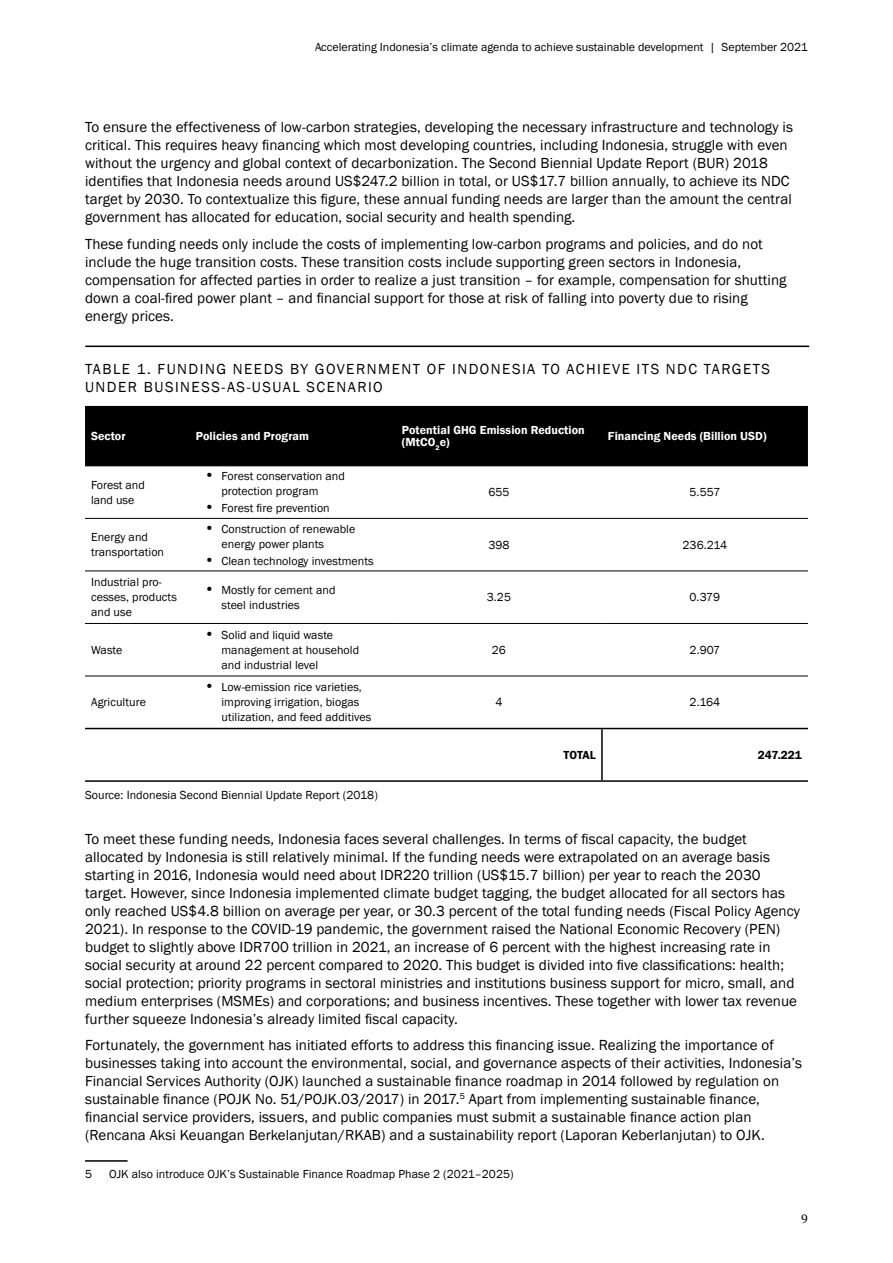
<style>
.page{position:relative;width:893px;height:1263px;background:#fff}
.page>*{position:absolute;margin:0;border:0;box-sizing:border-box;transform-origin:0 0}
.t1{font:15px/18px "Franklin Gothic";letter-spacing:.005em;color:#000}
.t2{font:15px/18px "Franklin Gothic";letter-spacing:.1em;color:#000}
.t3{font:12px/15px "Franklin Gothic";letter-spacing:.005em;color:#000}
.t4{font:600 12px/12px "Franklin Gothic";letter-spacing:.005em;color:#fff}
.t5{font:600 12px "Franklin Gothic";color:#000}
.t6{font:12px "Georgia";color:#000}
.s1{font-size:15px}
</style>
<div class="page">
<hr style="left:86px;top:346px;width:723px;height:1px;background:#000">
<div style="left:85px;top:407px;width:723px;height:58px;background:#000"></div>
<hr style="left:85px;top:406px;width:105px;height:1px;background:#000">
<hr style="left:190px;top:406px;width:206px;height:1px;background:#000">
<hr style="left:396px;top:406px;width:206px;height:1px;background:#000">
<hr style="left:602px;top:406px;width:206px;height:1px;background:#000">
<hr style="left:85px;top:465px;width:105px;height:1px;background:#000">
<hr style="left:190px;top:465px;width:206px;height:1px;background:#000">
<hr style="left:396px;top:465px;width:206px;height:1px;background:#000">
<hr style="left:602px;top:465px;width:206px;height:1px;background:#000">
<hr style="left:85px;top:518px;width:105px;height:1px;background:#000">
<hr style="left:190px;top:518px;width:206px;height:1px;background:#000">
<hr style="left:396px;top:518px;width:206px;height:1px;background:#000">
<hr style="left:602px;top:518px;width:206px;height:1px;background:#000">
<hr style="left:85px;top:570px;width:105px;height:1px;background:#000">
<hr style="left:190px;top:570px;width:206px;height:1px;background:#000">
<hr style="left:396px;top:570px;width:206px;height:1px;background:#000">
<hr style="left:602px;top:570px;width:206px;height:1px;background:#000">
<hr style="left:85px;top:623px;width:105px;height:1px;background:#000">
<hr style="left:190px;top:623px;width:206px;height:1px;background:#000">
<hr style="left:396px;top:623px;width:206px;height:1px;background:#000">
<hr style="left:602px;top:623px;width:206px;height:1px;background:#000">
<hr style="left:85px;top:676px;width:105px;height:1px;background:#000">
<hr style="left:190px;top:676px;width:206px;height:1px;background:#000">
<hr style="left:396px;top:676px;width:206px;height:1px;background:#000">
<hr style="left:602px;top:676px;width:206px;height:1px;background:#000">
<hr style="left:85px;top:728px;width:105px;height:1px;background:#000">
<hr style="left:190px;top:728px;width:206px;height:1px;background:#000">
<hr style="left:396px;top:728px;width:206px;height:1px;background:#000">
<hr style="left:602px;top:728px;width:206px;height:1px;background:#000">
<hr style="left:85px;top:780px;width:105px;height:2px;background:#000">
<hr style="left:190px;top:780px;width:206px;height:2px;background:#000">
<hr style="left:396px;top:780px;width:206px;height:2px;background:#000">
<hr style="left:602px;top:780px;width:206px;height:2px;background:#000">
<hr style="left:601px;top:729px;width:2px;height:51px;background:#000">
<hr style="left:85px;top:1160px;width:43px;height:2px;background:#000">
<p class="t3" style="left:315px;top:40px;width:494px">Accelerating Indonesia’s climate agenda to achieve sustainable development | September 2021</p>
<p class="t1" style="left:85px;top:118px;width:709px">To ensure the effectiveness of low-carbon strategies, developing the necessary infrastructure and technology is critical. This requires heavy financing which most developing countries, including Indonesia, struggle with even without the urgency and global context of decarbonization. The Second Biennial Update Report (BUR) 2018 identifies that Indonesia needs around US$247.2 billion in total, or US$17.7 billion annually, to achieve its NDC target by 2030. To contextualize this figure, these annual funding needs are larger than the amount the central government has allocated for education, social security and health spending.</p>
<p class="t1" style="left:85px;top:235px;width:703px">These funding needs only include the costs of implementing low-carbon programs and policies, and do not include the huge transition costs. These transition costs include supporting green sectors in Indonesia, compensation for affected parties in order to realize a just transition – for example, compensation for shutting down a coal-fired power plant – and financial support for those at risk of falling into poverty due to rising energy prices.</p>
<p class="t2" style="left:85px;top:360px;width:686px">TABLE 1. FUNDING NEEDS BY GOVERNMENT OF INDONESIA TO ACHIEVE ITS NDC TARGETS<br>UNDER BUSINESS-AS-USUAL SCENARIO</p>
<p class="t4" style="left:91px;top:430px;width:36px">Sector</p>
<p class="t4" style="left:196px;top:430px;width:115px">Policies and Program</p>
<p class="t4" style="left:402px;top:424px;width:184px">Potential GHG Emission Reduction (MtCO<sub>2</sub>e)</p>
<p class="t4" style="left:608px;top:430px;width:160px">Financing Needs (Billion USD)</p>
<p class="t3" style="left:91px;top:478px;width:55px">Forest and land use</p>
<p class="t3" style="left:221px;top:469px;width:125px;text-indent:-17px"><span class="s1">•</span> Forest conservation and protection program</p>
<p class="t3" style="left:204px;top:501px;width:127px"><span class="s1">•</span> Forest fire prevention</p>
<p class="t3" style="left:488px;top:485px;width:23px">655</p>
<p class="t3" style="left:689px;top:485px;width:32px">5.557</p>
<p class="t3" style="left:91px;top:530px;width:75px">Energy and transportation</p>
<p class="t3" style="left:221px;top:521px;width:135px;text-indent:-17px"><span class="s1">•</span> Construction of renewable energy power plants</p>
<p class="t3" style="left:204px;top:554px;width:171px"><span class="s1">•</span> Clean technology investments</p>
<p class="t3" style="left:488px;top:538px;width:23px">398</p>
<p class="t3" style="left:683px;top:538px;width:46px">236.214</p>
<p class="t3" style="left:91px;top:575px;width:87px">Industrial pro&shy;cesses, products and use</p>
<p class="t3" style="left:221px;top:583px;width:116px;text-indent:-17px"><span class="s1">•</span> Mostly for cement and steel industries</p>
<p class="t3" style="left:487px;top:590px;width:26px">3.25</p>
<p class="t3" style="left:689px;top:590px;width:32px">0.379</p>
<p class="t3" style="left:91px;top:643px;width:33px">Waste</p>
<p class="t3" style="left:221px;top:628px;width:139px;text-indent:-17px"><span class="s1">•</span> Solid and liquid waste management at household and industrial level</p>
<p class="t3" style="left:492px;top:643px;width:16px">26</p>
<p class="t3" style="left:690px;top:643px;width:32px">2.907</p>
<p class="t3" style="left:91px;top:695px;width:57px">Agriculture</p>
<p class="t3" style="left:221px;top:680px;width:151px;text-indent:-17px"><span class="s1">•</span> Low-emission rice varieties, improving irrigation, biogas utilization, and feed additives</p>
<p class="t3" style="left:495px;top:695px;width:9px">4</p>
<p class="t3" style="left:690px;top:695px;width:32px">2.164</p>
<p class="t5" style="left:564px;top:748px;width:34px">TOTAL</p>
<p class="t5" style="left:758px;top:748px;width:45px">247.221</p>
<p class="t3" style="left:85px;top:788px;width:294px">Source: Indonesia Second Biennial Update Report (2018)</p>
<p class="t1" style="left:85px;top:830px;width:716px">To meet these funding needs, Indonesia faces several challenges. In terms of fiscal capacity, the budget allocated by Indonesia is still relatively minimal. If the funding needs were extrapolated on an average basis starting in 2016, Indonesia would need about IDR220 trillion (US$15.7 billion) per year to reach the 2030 target. However, since Indonesia implemented climate budget tagging, the budget allocated for all sectors has only reached US$4.8 billion on average per year, or 30.3 percent of the total funding needs (Fiscal Policy Agency 2021). In response to the COVID-19 pandemic, the government raised the National Economic Recovery (PEN) budget to slightly above IDR700 trillion in 2021, an increase of 6 percent with the highest increasing rate in social security at around 22 percent compared to 2020. This budget is divided into five classifications: health; social protection; priority programs in sectoral ministries and institutions business support for micro, small, and medium enterprises (MSMEs) and corporations; and business incentives. These together with lower tax revenue further squeeze Indonesia’s already limited fiscal capacity.</p>
<p class="t1" style="left:85px;top:1037px;width:719px">Fortunately, the government has initiated efforts to address this financing issue. Realizing the importance of businesses taking into account the environmental, social, and governance aspects of their activities, Indonesia’s Financial Services Authority (OJK) launched a sustainable finance roadmap in 2014 followed by regulation on sustainable finance (POJK No. 51/POJK.03/2017) in 2017.<sup>5</sup> Apart from implementing sustainable finance, financial service providers, issuers, and public companies must submit a sustainable finance action plan (Rencana Aksi Keuangan Berkelanjutan/RKAB) and a sustainability report (Laporan Keberlanjutan) to OJK.</p>
<p class="t3" style="left:85px;top:1167px;width:9px">5</p>
<p class="t3" style="left:109px;top:1167px;width:406px">OJK also introduce OJK’s Sustainable Finance Roadmap Phase 2 (2021–2025)</p>
<p class="t6" style="left:801px;top:1209px;width:8px">9</p>
</div>
